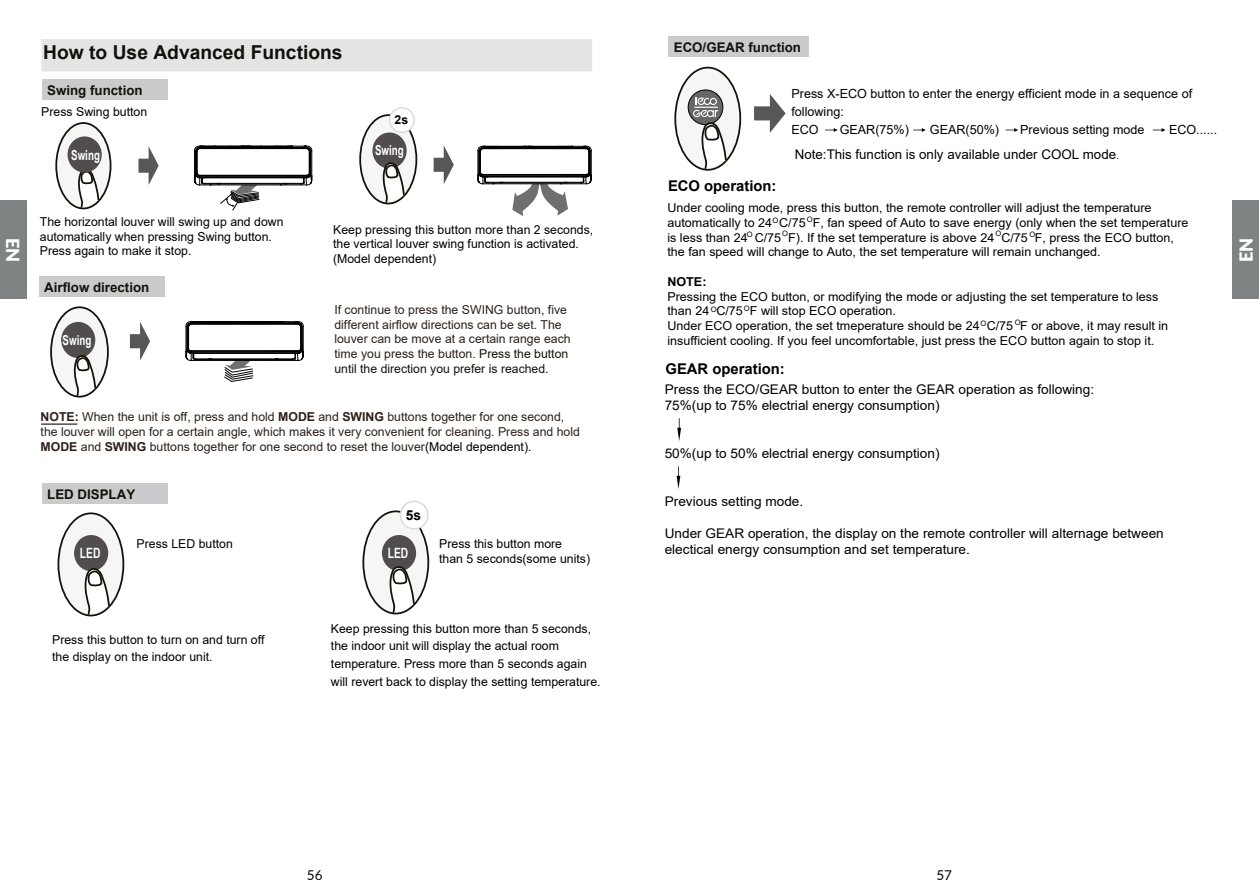
<style>
.page{position:relative;width:1259px;height:893px;background:#fff}
.page>*{position:absolute;margin:0;border:0;box-sizing:border-box;transform-origin:0 0}
.t1{font:700 19.2px "Arial";color:#12100b}
.t2{font:900 18px "Lato";color:#fff}
.t3{font:700 14.85px "Arial";color:#000}
.t4{font:700 14.1px "Arial Narrow";color:#fff;scale:.89 1}
.t5{font:700 13.8px "Arial Narrow";color:#fff;scale:.86 1}
.t6{font:700 13.8px "Arial";color:#000}
.t7{font:13.5px "Lato";color:#000}
.t8{font:13.35px/16px "Arial";color:#000}
.t9{font:700 13.35px "Arial";color:#121209}
.t10{font:12.6px/17.7px "Arial";color:#000}
.t11{font:12.3px/14.7px "Arial";color:#000}
.t12{font:12.3px/14.7px "Arial";color:#2c2019}
.t13{font:700 12.3px "Arial";color:#000}
.t14{font:7.35px "Arial";color:#000}
.s1{font-family:"Adobe Song Std";font-weight:300}
.s2{color:#121209}
.s3{font-weight:700}
.s4{color:#000}
</style>
<div class="page">
<div style="left:360px;top:115px;width:56px;height:89px;background:#f6f6f6;border-radius:50%"></div>
<div style="left:359px;top:114px;width:58px;height:90px;border:2px solid #121209;border-radius:50%"></div>
<div style="left:41px;top:39px;width:551px;height:32px;background:#e4e4e5"></div>
<div style="left:42px;top:79px;width:126px;height:20px;background:#cbcacc"></div>
<div style="left:39px;top:276px;width:126px;height:21px;background:#cbcacc"></div>
<div style="left:42px;top:483px;width:126px;height:20px;background:#cbcacc"></div>
<svg style="left:138px;top:146px;width:21px;height:39px"></svg>
<svg style="left:194px;top:146px;width:118px;height:65px"></svg>
<svg style="left:130px;top:322px;width:20px;height:39px"></svg>
<svg style="left:185px;top:321px;width:119px;height:61px"></svg>
<svg style="left:433px;top:145px;width:21px;height:39px"></svg>
<svg style="left:477px;top:146px;width:115px;height:70px"></svg>
<div style="left:56px;top:123px;width:55px;height:85px;background:#f6f6f6;border-radius:50%"></div>
<div style="left:55px;top:122px;width:56px;height:87px;border:2px solid #121209;border-radius:50%"></div>
<div style="left:390px;top:108px;width:24px;height:24px;background:#fff;border-radius:50%"></div>
<div style="left:389px;top:107px;width:26px;height:26px;border:1px solid #dadada;border-radius:50%"></div>
<div style="left:51px;top:307px;width:57px;height:90px;background:#f6f6f6;border-radius:50%"></div>
<div style="left:50px;top:306px;width:59px;height:92px;border:2px solid #121209;border-radius:50%"></div>
<div style="left:58px;top:513px;width:65px;height:102px;background:#f6f6f6;border-radius:50%"></div>
<div style="left:58px;top:512px;width:66px;height:104px;border:2px solid #121209;border-radius:50%"></div>
<div style="left:363px;top:511px;width:65px;height:103px;background:#f6f6f6;border-radius:50%"></div>
<div style="left:362px;top:510px;width:67px;height:104px;border:2px solid #121209;border-radius:50%"></div>
<div style="left:400px;top:501px;width:28px;height:28px;background:#fff;border-radius:50%"></div>
<div style="left:400px;top:501px;width:29px;height:29px;border:1px solid #dadada;border-radius:50%"></div>
<svg style="left:77px;top:172px;width:23px;height:38px"></svg>
<div style="left:68px;top:136px;width:34px;height:37px;background:#514d4f;border-radius:50%"></div>
<div style="left:74px;top:535px;width:34px;height:36px;background:#514d4f;border-radius:50%"></div>
<div style="left:382px;top:535px;width:34px;height:36px;background:#514d4f;border-radius:50%"></div>
<div style="left:61px;top:322px;width:34px;height:36px;background:#514d4f;border-radius:50%"></div>
<div style="left:372px;top:132px;width:35px;height:37px;background:#514d4f;border-radius:50%"></div>
<svg style="left:382px;top:163px;width:24px;height:42px"></svg>
<svg style="left:73px;top:355px;width:24px;height:43px"></svg>
<hr style="left:41px;top:424px;width:36px;height:1px;background:#000">
<svg style="left:83px;top:568px;width:28px;height:49px"></svg>
<svg style="left:388px;top:566px;width:28px;height:49px"></svg>
<div style="left:668px;top:37px;width:141px;height:20px;background:#cbcacc"></div>
<svg style="left:754px;top:94px;width:31px;height:39px"></svg>
<div style="left:675px;top:68px;width:65px;height:102px;background:#f6f6f6;border-radius:50%"></div>
<div style="left:674px;top:67px;width:67px;height:104px;border:2px solid #121209;border-radius:50%"></div>
<svg style="left:688px;top:90px;width:35px;height:35px"></svg>
<div style="left:688px;top:90px;width:35px;height:35px;border:1px solid #000;border-radius:50%"></div>
<svg style="left:693px;top:98px;width:25px;height:19px"></svg>
<svg style="left:913px;top:128px;width:12px;height:4px"></svg>
<svg style="left:825px;top:128px;width:12px;height:4px"></svg>
<svg style="left:1005px;top:128px;width:13px;height:4px"></svg>
<svg style="left:1153px;top:128px;width:12px;height:4px"></svg>
<svg style="left:677px;top:418px;width:4px;height:23px"></svg>
<svg style="left:676px;top:466px;width:4px;height:23px"></svg>
<svg style="left:700px;top:123px;width:27px;height:48px"></svg>
<div style="left:0;top:201px;width:27px;height:98px;background:#7f8384"></div>
<div style="left:1232px;top:201px;width:27px;height:98px;background:#7f8384"></div>
<h1 class="t1" style="left:43px;top:39px;width:301px">How to Use Advanced Functions</h1>
<p class="t9" style="left:47px;top:80px;width:97px">Swing function</p>
<p class="t11" style="left:41px;top:104px;width:107px">Press Swing button</p>
<p class="t5" style="left:71px;top:144px;width:35px">Swing</p>
<p class="t13" style="left:394px;top:111px;width:15px">2s</p>
<p class="t5" style="left:375px;top:139px;width:35px">Swing</p>
<p class="t9" style="left:674px;top:38px;width:129px">ECO/GEAR function</p>
<p class="t3" style="left:668px;top:176px;width:110px">ECO operation:</p>
<p class="t10" style="left:791px;top:85px;width:402px">Press X-ECO button to enter the energy efficient mode in a sequence of following:<br>ECO</p>
<p class="t10" style="left:839px;top:120px;width:71px">GEAR(75%)</p>
<p class="t10" style="left:930px;top:120px;width:71px">GEAR(50%)</p>
<p class="t10" style="left:1020px;top:120px;width:126px">Previous setting mode</p>
<p class="t10" style="left:1169px;top:120px;width:50px">ECO......</p>
<p class="t8" style="left:795px;top:146px;width:326px">Note:This function is only available under COOL mode<span class="s1">.</span></p>
<p class="t11" style="left:667px;top:200px;width:522px">Under cooling mode, press this button, the remote controller will adjust the temperature automatically to 24 C/75 F, fan speed of Auto to save energy (only when the set temperature is less than 24 C/75 F). If the set temperature is above 24 C/75 F, press the ECO button, the fan speed will change to Auto, the set temperature will remain unchanged.</p>
<p class="t13" style="left:667px;top:273px;width:41px">NOTE:</p>
<p class="t11" style="left:667px;top:289px;width:502px">Pressing the ECO button, or modifying the mode or adjusting the set temperature to less than 24 C/75 F will stop ECO operation.<br>Under ECO operation, the set tmeperature should be 24 C/75 F or above, it may result in insufficient cooling. If you feel uncomfortable, just press the ECO button again to stop it.</p>
<p class="t14" style="left:807px;top:215px;width:7px">O</p>
<p class="t11" style="left:40px;top:215px;width:245px">The horizontal louver will swing up and down automatically when pressing Swing button.<br>Press again to make it stop.</p>
<p class="t14" style="left:772px;top:216px;width:7px">O</p>
<p class="t11" style="left:333px;top:222px;width:262px">Keep pressing this button more than 2 seconds, the vertical louver swing function is activated. (Model dependent)</p>
<p class="t14" style="left:747px;top:230px;width:7px">O</p>
<p class="t14" style="left:995px;top:229px;width:7px">O</p>
<p class="t14" style="left:1029px;top:229px;width:7px">O</p>
<p class="t14" style="left:782px;top:229px;width:7px">O</p>
<h2 class="t2" style="left:26px;top:238px;width:26px;rotate:90deg">EN</h2>
<h2 class="t2" style="left:1232px;top:262px;width:26px;rotate:-90deg">EN</h2>
<p class="t9" style="left:44px;top:278px;width:107px">Airflow direction</p>
<p class="t12" style="left:334px;top:302px;width:238px">If continue to press the SWING button, five different airflow directions can be set. The louver can be move at a certain range each time you press the button. <span class="s2">Press the button until the direction you prefer is reached.</span></p>
<p class="t12" style="left:41px;top:409px;width:541px"><span class="s3">NOTE:</span> When the unit is off, press and hold <span class="s3">MODE</span> and <span class="s3">SWING</span> buttons together for one second, the louver will open for a certain angle, which makes it very convenient for cleaning. Press and hold<br><span class="s3">MODE</span> and <span class="s3">SWING</span> buttons together for one second to reset the louver<span class="s4">(Model dependent).</span></p>
<p class="t14" style="left:744px;top:303px;width:7px">O</p>
<p class="t14" style="left:710px;top:304px;width:7px">O</p>
<p class="t14" style="left:980px;top:318px;width:7px">O</p>
<p class="t14" style="left:1015px;top:317px;width:7px">O</p>
<p class="t5" style="left:63px;top:329px;width:35px">Swing</p>
<p class="t3" style="left:665px;top:358px;width:121px">GEAR operation:</p>
<p class="t8" style="left:664px;top:381px;width:431px">Press the ECO/GEAR button to enter the GEAR operation as following:<br>75%(up to 75% electrial energy consumption)</p>
<p class="t8" style="left:664px;top:445px;width:276px">50%(up to 50% electrial energy consumption)</p>
<p class="t8" style="left:664px;top:493px;width:140px">Previous setting mode.</p>
<p class="t8" style="left:664px;top:525px;width:500px">Under GEAR operation, the display on the remote controller will alternage between electical energy consumption and set temperature.</p>
<p class="t9" style="left:47px;top:484px;width:90px">LED DISPLAY</p>
<p class="t6" style="left:406px;top:505px;width:17px">5s</p>
<p class="t11" style="left:137px;top:536px;width:98px">Press LED button</p>
<p class="t11" style="left:439px;top:536px;width:152px">Press this button more<br>than 5 seconds(some units)</p>
<p class="t4" style="left:80px;top:543px;width:25px">LED</p>
<p class="t4" style="left:388px;top:543px;width:25px">LED</p>
<p class="t11" style="left:52px;top:630px;width:214px;line-height:17.7px">Press this button to turn on and turn off the display on the indoor unit.</p>
<p class="t11" style="left:331px;top:619px;width:271px;line-height:17.7px">Keep pressing this button more than 5 seconds, the indoor unit will display the actual room temperature. Press more than 5 seconds again will revert back to display the setting temperature.</p>
<p class="t7" style="left:307px;top:865px;width:17px">56</p>
<p class="t7" style="left:936px;top:865px;width:17px">57</p>
</div>
